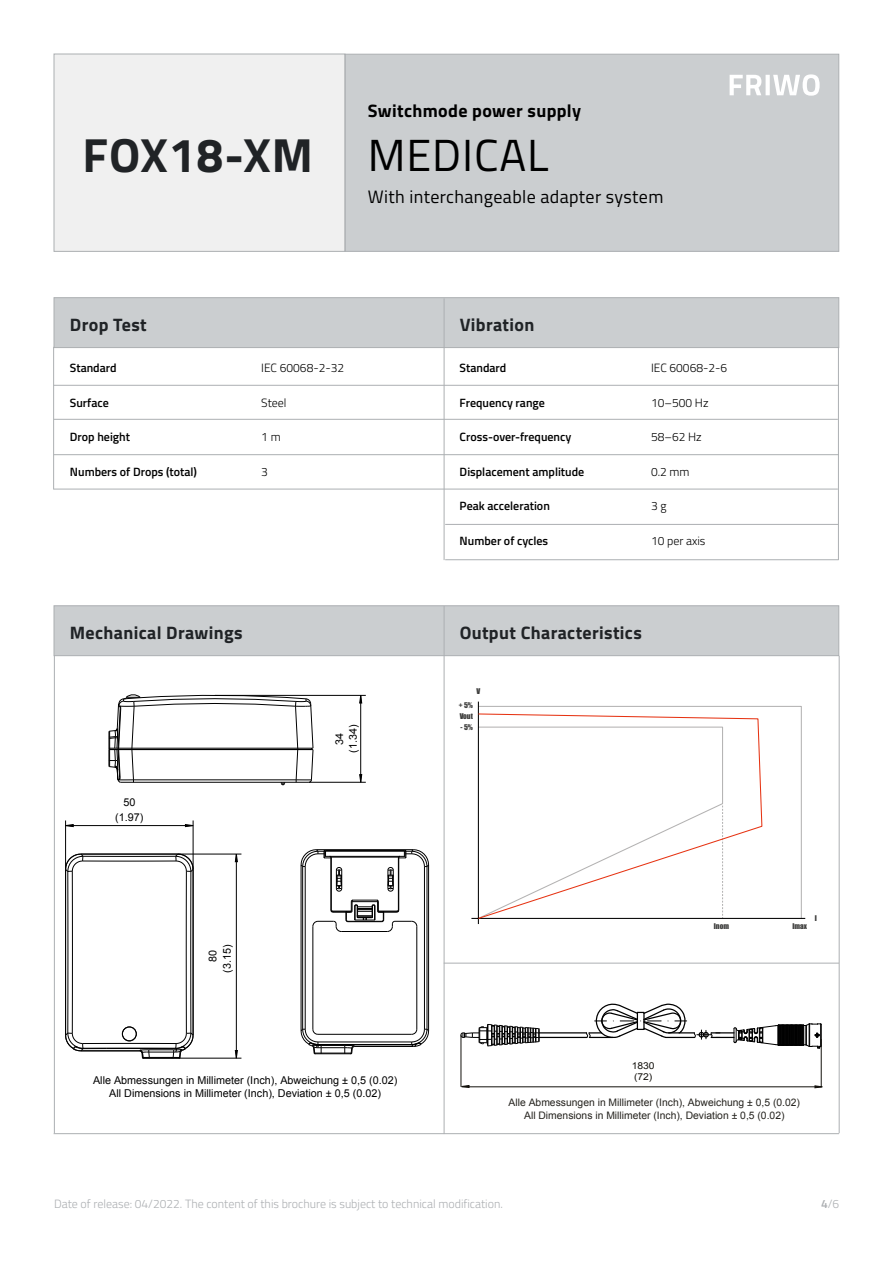
<style>
.page{position:relative;width:893px;height:1263px;background:#fff}
.page>*{position:absolute;margin:0;border:0;box-sizing:border-box;transform-origin:0 0}
.t1{font:700 48px "Titillium Web";letter-spacing:.02em;color:#202326}
.t2{font:45px "Titillium Web";letter-spacing:.02em;color:#000}
.t3{font:700 18px "Titillium Web";letter-spacing:.02em;color:#202326}
.t4{font:18px "Titillium Web";letter-spacing:.02em;color:#000}
.t5{font:700 18px "Titillium Web";letter-spacing:.02em;color:#000}
.t6{font:600 12px "Titillium Web";color:#000}
.t7{font:300 12px "Titillium Web";color:#acafb2}
.t8{font:300 12px "Titillium Web";color:#000}
.t9{font:10.8px/14.5px "Arial";color:#000;text-align:center}
.t10{font:10.35px/12.5px "Arial";color:#25231e;text-align:center}
.t11{font:9.45px/11.4px "Arial";color:#13110c;scale:1.09 1}
.t12{font:7.35px "Impact";color:#3c3c3b}
.s1{font-weight:600}
</style>
<div class="page">
<hr style="left:539px;top:1037px;width:48px;height:1px;background:#000">
<hr style="left:539px;top:1032px;width:48px;height:1px;background:#000">
<svg style="left:586px;top:1003px;width:236px;height:46px"></svg>
<svg style="left:460px;top:1024px;width:80px;height:22px"></svg>
<svg style="left:461px;top:1085px;width:9px;height:3px"></svg>
<svg style="left:814px;top:1085px;width:9px;height:4px"></svg>
<hr style="left:461px;top:1035px;width:1px;height:52px;background:#13110c">
<hr style="left:821px;top:1039px;width:1px;height:48px;background:#13110c">
<hr style="left:462px;top:1086px;width:359px;height:1px;background:#13110c">
<svg style="left:477px;top:705px;width:325px;height:213px"></svg>
<hr style="left:478px;top:702px;width:1px;height:222px;background:#000">
<hr style="left:471px;top:918px;width:334px;height:1px;background:#000">
<svg style="left:477px;top:713px;width:286px;height:207px"></svg>
<svg style="left:359px;top:694px;width:4px;height:10px"></svg>
<svg style="left:359px;top:774px;width:4px;height:8px"></svg>
<svg style="left:185px;top:823px;width:8px;height:5px"></svg>
<svg style="left:66px;top:823px;width:8px;height:5px"></svg>
<svg style="left:234px;top:853px;width:4px;height:10px"></svg>
<svg style="left:234px;top:1049px;width:4px;height:9px"></svg>
<hr style="left:309px;top:782px;width:57px;height:1px;background:#000">
<hr style="left:215px;top:695px;width:151px;height:1px;background:#000">
<hr style="left:360px;top:695px;width:1px;height:87px;background:#000">
<hr style="left:301px;top:865px;width:1px;height:166px;background:#000">
<hr style="left:302px;top:866px;width:1px;height:163px;background:#000">
<hr style="left:305px;top:866px;width:1px;height:163px;background:#000">
<hr style="left:312px;top:926px;width:1px;height:103px;background:#000">
<hr style="left:355px;top:1046px;width:58px;height:1px;background:#000">
<hr style="left:318px;top:1044px;width:94px;height:1px;background:#000">
<hr style="left:318px;top:1041px;width:94px;height:1px;background:#000">
<hr style="left:318px;top:1034px;width:94px;height:1px;background:#000">
<hr style="left:330px;top:858px;width:1px;height:52px;background:#000">
<hr style="left:331px;top:858px;width:1px;height:52px;background:#000">
<svg style="left:300px;top:1028px;width:56px;height:27px"></svg>
<hr style="left:398px;top:858px;width:1px;height:52px;background:#000">
<hr style="left:416px;top:926px;width:1px;height:103px;background:#000">
<hr style="left:424px;top:866px;width:1px;height:163px;background:#000">
<hr style="left:427px;top:866px;width:1px;height:163px;background:#000">
<hr style="left:428px;top:865px;width:1px;height:166px;background:#000">
<hr style="left:331px;top:857px;width:68px;height:1px;background:#000">
<hr style="left:325px;top:856px;width:80px;height:1px;background:#000">
<hr style="left:326px;top:851px;width:78px;height:1px;background:#000">
<hr style="left:326px;top:850px;width:78px;height:1px;background:#000">
<hr style="left:316px;top:849px;width:97px;height:1px;background:#000">
<hr style="left:65px;top:820px;width:1px;height:49px;background:#000">
<hr style="left:179px;top:1058px;width:62px;height:1px;background:#000">
<hr style="left:193px;top:820px;width:1px;height:49px;background:#000">
<hr style="left:236px;top:854px;width:1px;height:204px;background:#000">
<hr style="left:178px;top:854px;width:63px;height:1px;background:#000">
<svg style="left:65px;top:853px;width:129px;height:206px"></svg>
<hr style="left:66px;top:825px;width:127px;height:1px;background:#000">
<svg style="left:108px;top:694px;width:206px;height:92px"></svg>
<svg style="left:300px;top:849px;width:43px;height:43px"></svg>
<svg style="left:410px;top:1028px;width:20px;height:19px"></svg>
<svg style="left:312px;top:899px;width:106px;height:33px"></svg>
<svg style="left:387px;top:849px;width:43px;height:43px"></svg>
<div style="left:122px;top:1026px;width:15px;height:15px;border:1px solid #000;border-radius:50%"></div>
<div style="left:54px;top:297px;width:785px;height:51px;background:#cbced0;border:1px solid #acafb2"></div>
<div style="left:54px;top:606px;width:785px;height:50px;background:#cbced0;border:1px solid #acafb2"></div>
<div style="left:54px;top:54px;width:291px;height:198px;background:#f0f0f0;border:1px solid #acafb2"></div>
<div style="left:345px;top:54px;width:494px;height:198px;background:#cbced0;border:1px solid #acafb2"></div>
<svg style="left:730px;top:74px;width:90px;height:22px"></svg>
<hr style="left:838px;top:347px;width:1px;height:213px;background:#acafb2">
<hr style="left:54px;top:385px;width:785px;height:1px;background:#acafb2">
<hr style="left:54px;top:419px;width:784px;height:1px;background:#acafb2">
<hr style="left:54px;top:454px;width:785px;height:1px;background:#acafb2">
<hr style="left:54px;top:489px;width:784px;height:1px;background:#acafb2">
<hr style="left:53px;top:347px;width:1px;height:142px;background:#acafb2">
<hr style="left:444px;top:298px;width:1px;height:262px;background:#acafb2">
<hr style="left:445px;top:524px;width:393px;height:1px;background:#acafb2">
<hr style="left:445px;top:559px;width:393px;height:1px;background:#acafb2">
<hr style="left:839px;top:656px;width:1px;height:477px;background:#acafb2">
<hr style="left:444px;top:606px;width:1px;height:528px;background:#acafb2">
<hr style="left:54px;top:656px;width:1px;height:477px;background:#acafb2">
<hr style="left:54px;top:1133px;width:785px;height:1px;background:#acafb2">
<hr style="left:444px;top:963px;width:395px;height:1px;background:#acafb2">
<h1 class="t1" style="left:83px;top:118px;width:232px">FOX18-XM</h1>
<h3 class="t5" style="left:368px;top:97px;width:215px">Switchmode power supply</h3>
<h2 class="t2" style="left:368px;top:122px;width:183px">MEDICAL</h2>
<h3 class="t4" style="left:368px;top:183px;width:297px">With interchangeable adapter system</h3>
<h3 class="t3" style="left:70px;top:310px;width:78px">Drop Test</h3>
<p class="t6" style="left:70px;top:359px;width:48px">Standard</p>
<p class="t8" style="left:261px;top:359px;width:84px">IEC 60068-2-32</p>
<p class="t6" style="left:70px;top:393px;width:40px">Surface</p>
<p class="t8" style="left:261px;top:394px;width:27px">Steel</p>
<p class="t6" style="left:70px;top:428px;width:62px">Drop height</p>
<p class="t8" style="left:261px;top:428px;width:21px">1 m</p>
<p class="t6" style="left:70px;top:462px;width:129px">Numbers of Drops (total)</p>
<p class="t8" style="left:261px;top:463px;width:8px">3</p>
<h3 class="t3" style="left:460px;top:310px;width:76px">Vibration</h3>
<p class="t6" style="left:460px;top:359px;width:48px">Standard</p>
<p class="t8" style="left:651px;top:359px;width:78px">IEC 60068-2-6</p>
<p class="t6" style="left:460px;top:393px;width:87px">Frequency range</p>
<p class="t8" style="left:651px;top:394px;width:59px">10–500 Hz</p>
<p class="t6" style="left:460px;top:428px;width:113px">Cross-over-frequency</p>
<p class="t8" style="left:651px;top:428px;width:52px">58–62 Hz</p>
<p class="t6" style="left:460px;top:462px;width:126px">Displacement amplitude</p>
<p class="t8" style="left:651px;top:463px;width:40px">0.2 mm</p>
<p class="t6" style="left:460px;top:497px;width:92px">Peak acceleration</p>
<p class="t8" style="left:651px;top:497px;width:17px">3 g</p>
<p class="t6" style="left:460px;top:531px;width:90px">Number of cycles</p>
<p class="t8" style="left:651px;top:532px;width:56px">10 per axis</p>
<h3 class="t3" style="left:70px;top:619px;width:174px">Mechanical Drawings</h3>
<h3 class="t3" style="left:460px;top:619px;width:184px">Output Characteristics</h3>
<p class="t12" style="left:476px;top:685px;width:5px">V</p>
<p class="t9" style="left:115px;top:795px;width:30px">50 (1.97)</p>
<p class="t9" style="left:205px;top:972px;width:30px;rotate:-90deg">80 (3.15)</p>
<p class="t9" style="left:333px;top:753px;width:30px;line-height:13.6px;rotate:-90deg">34 (1.34)</p>
<p class="t9" style="left:93px;top:1074px;width:306px;line-height:12.9px">Alle Abmessungen in Millimeter (Inch), Abweichung ± 0,5 (0.02)<br>All Dimensions in Millimeter (Inch), Deviation ± 0,5 (0.02)</p>
<p class="t12" style="left:459px;top:700px;width:16px">+ 5%</p>
<p class="t12" style="left:460px;top:710px;width:15px">Vout</p>
<p class="t12" style="left:461px;top:721px;width:14px">- 5%</p>
<p class="t12" style="left:815px;top:913px;width:4px">I</p>
<p class="t12" style="left:714px;top:920px;width:17px">Inom</p>
<p class="t12" style="left:792px;top:920px;width:16px">Imax</p>
<p class="t11" style="left:632px;top:1060px;width:23px">1830 (72)</p>
<p class="t10" style="left:509px;top:1096px;width:293px">Alle Abmessungen in Millimeter (Inch), Abweichung ± 0,5 (0.02)<br>All Dimensions in Millimeter (Inch), Deviation ± 0,5 (0.02)</p>
<p class="t7" style="left:54px;top:1195px;width:450px">Date of release: 04/2022. The content of this brochure is subject to technical modification.</p>
<p class="t7" style="left:821px;top:1195px;width:20px"><span class="s1">4</span>/6</p>
</div>
